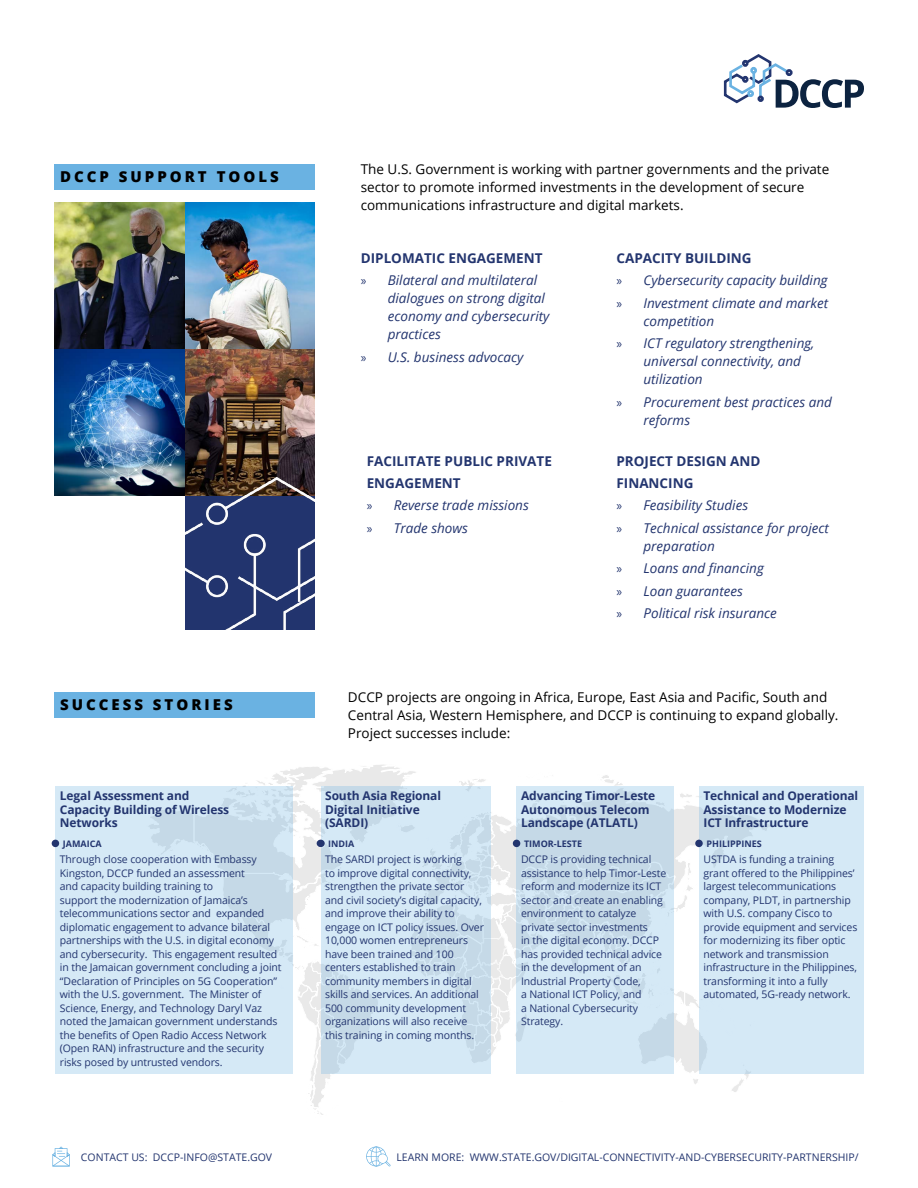
<style>
.page{position:relative;width:918px;height:1188px;background:#fff}
.page>*{position:absolute;margin:0;border:0;box-sizing:border-box;transform-origin:0 0}
.t1{font:800 15px "Open Sans";letter-spacing:.2em;color:#000}
.t2{font:italic 13.5px/18px "Open Sans";color:#23356f}
.t3{font:13.5px/18px "Open Sans";color:#000}
.t4{font:700 13.5px/21.6px "Open Sans";color:#23356f}
.t5{font:700 12px/13.5px "Open Sans";letter-spacing:-.01em;color:#23356f}
.t6{font:10.5px/13.5px "Open Sans";letter-spacing:-.01em;color:#23356f}
.t7{font:700 9px "Open Sans";color:#23356f}
.s1{font-family:"Myriad Pro";font-style:normal}
</style>
<div class="page">
<svg style="left:146px;top:764px;width:627px;height:351px"></svg>
<div style="left:699px;top:787px;width:165px;height:287px;background:#d5e9f6"></div>
<div style="left:55px;top:787px;width:238px;height:287px;background:linear-gradient(to right,#d7ebf8,#cfe3f0)"></div>
<div style="left:321px;top:787px;width:170px;height:287px;background:linear-gradient(to right,#d2e6f3,#cfe3f0)"></div>
<div style="left:517px;top:787px;width:157px;height:287px;background:linear-gradient(to right,#cee2f0,#cce0ee)"></div>
<svg style="left:723px;top:54px;width:141px;height:54px"></svg>
<div style="left:786px;top:69px;width:7px;height:7px;border:3px solid #23356f;border-radius:50%"></div>
<div style="left:54px;top:164px;width:260px;height:26px;background:#6ab2e2"></div>
<img style="left:184px;top:203px;width:130px;height:263px">
<img style="left:54px;top:203px;width:130px;height:293px">
<img style="left:107px;top:466px;width:207px;height:164px">
<div style="left:54px;top:496px;width:130px;height:134px;background:#fff"></div>
<div style="left:54px;top:692px;width:260px;height:26px;background:#6ab2e2"></div>
<div style="left:52px;top:840px;width:7px;height:7px;background:#23356f;border-radius:50%"></div>
<div style="left:317px;top:840px;width:8px;height:7px;background:#23356f;border-radius:50%"></div>
<div style="left:513px;top:840px;width:7px;height:7px;background:#23356f;border-radius:50%"></div>
<div style="left:695px;top:840px;width:8px;height:7px;background:#23356f;border-radius:50%"></div>
<svg style="left:52px;top:1147px;width:18px;height:19px"></svg>
<svg style="left:366px;top:1147px;width:25px;height:19px"></svg>
<h1 class="t1" style="left:60px;top:165px;width:220px">DCCP SUPPORT TOOLS</h1>
<h1 class="t1" style="left:60px;top:693px;width:174px">SUCCESS STORIES</h1>
<p class="t5" style="left:60px;top:789px;width:171px">Legal Assessment and<br>Capacity Building of Wireless<br>Networks</p>
<p class="t6" style="left:60px;top:852px;width:223px">Through close cooperation with Embassy Kingston, DCCP funded an assessment<br>and capacity building training to<br>support the modernization of Jamaica’s telecommunications sector and expanded diplomatic engagement to advance bilateral partnerships with the U.S. in digital economy and cybersecurity. This engagement resulted in the Jamaican government concluding a joint “Declaration of Principles on 5G Cooperation” with the U.S. government. The Minister of Science, Energy, and Technology Daryl Vaz noted the Jamaican government understands the benefits of Open Radio Access Network (Open RAN) infrastructure and the security risks posed by untrusted vendors.</p>
<p class="t7" style="left:63px;top:837px;width:40px">JAMAICA</p>
<p class="t3" style="left:361px;top:160px;width:470px">The U.S. Government is working with partner governments and the private sector to promote informed investments in the development of secure communications infrastructure and digital markets.</p>
<p class="t4" style="left:361px;top:247px;width:183px">DIPLOMATIC ENGAGEMENT</p>
<p class="t4" style="left:616px;top:247px;width:137px">CAPACITY BUILDING</p>
<p class="t2" style="left:388px;top:271px;width:163px;text-indent:-27px"><span class="s1">»</span> Bilateral and multilateral dialogues on strong digital economy and cybersecurity practices</p>
<p class="t2" style="left:616px;top:269px;width:213px;line-height:22.5px"><span class="s1">»</span> Cybersecurity capacity building <span class="s1">»</span> Investment climate and market</p>
<p class="t2" style="left:616px;top:309px;width:200px;line-height:22.5px;text-indent:27px">competition<br><span class="s1">»</span> ICT regulatory strengthening,</p>
<p class="t2" style="left:643px;top:352px;width:159px">universal connectivity, and utilization</p>
<p class="t2" style="left:361px;top:348px;width:164px"><span class="s1">»</span> U.S. business advocacy</p>
<p class="t2" style="left:643px;top:393px;width:190px;text-indent:-27px"><span class="s1">»</span> Procurement best practices and reforms</p>
<p class="t4" style="left:367px;top:450px;width:187px">FACILITATE PUBLIC PRIVATE<br>ENGAGEMENT</p>
<p class="t4" style="left:616px;top:450px;width:146px">PROJECT DESIGN AND<br>FINANCING</p>
<p class="t2" style="left:367px;top:496px;width:164px"><span class="s1">»</span> Reverse trade missions</p>
<p class="t2" style="left:616px;top:496px;width:133px"><span class="s1">»</span> Feasibility Studies</p>
<p class="t2" style="left:367px;top:519px;width:103px"><span class="s1">»</span> Trade shows</p>
<p class="t2" style="left:643px;top:519px;width:187px;text-indent:-27px"><span class="s1">»</span> Technical assistance for project preparation</p>
<p class="t2" style="left:616px;top:557px;width:162px;line-height:22.5px"><span class="s1">»</span> Loans and financing<br><span class="s1">»</span> Loan guarantees<br><span class="s1">»</span> Political risk insurance</p>
<p class="t3" style="left:348px;top:688px;width:492px">DCCP projects are ongoing in Africa, Europe, East Asia and Pacific, South and<br>Central Asia, Western Hemisphere, and DCCP is continuing to expand globally.<br>Project successes include:</p>
<p class="t5" style="left:325px;top:789px;width:117px">South Asia Regional<br>Digital Initiative (SARDI)</p>
<p class="t7" style="left:328px;top:837px;width:28px">INDIA</p>
<p class="t6" style="left:325px;top:852px;width:160px">The SARDI project is working<br>to improve digital connectivity, strengthen the private sector and civil society’s digital capacity, and improve their ability to engage on ICT policy issues. Over<br>10,000 women entrepreneurs have been trained and 100 centers established to train community members in digital skills and services. An additional<br>500 community development organizations will also receive this training in coming months.</p>
<p class="t5" style="left:521px;top:789px;width:136px">Advancing Timor-Leste<br>Autonomous Telecom<br>Landscape (ATLATL)</p>
<p class="t6" style="left:521px;top:852px;width:147px">DCCP is providing technical assistance to help Timor-Leste reform and modernize its ICT sector and create an enabling environment to catalyze private sector investments<br>in the digital economy. DCCP has provided technical advice in the development of an<br>Industrial Property Code,<br>a National ICT Policy, and<br>a National Cybersecurity<br>Strategy.</p>
<p class="t7" style="left:524px;top:837px;width:60px">TIMOR-LESTE</p>
<p class="t5" style="left:704px;top:789px;width:156px">Technical and Operational<br>Assistance to Modernize<br>ICT Infrastructure</p>
<p class="t6" style="left:704px;top:852px;width:155px">USTDA is funding a training grant offered to the Philippines’ largest telecommunications company, PLDT, in partnership with U.S. company Cisco to provide equipment and services for modernizing its fiber optic network and transmission infrastructure in the Philippines, transforming it into a fully automated, 5G-ready network.</p>
<p class="t7" style="left:706px;top:837px;width:57px">PHILIPPINES</p>
<p class="t6" style="left:81px;top:1150px;width:193px">CONTACT US: DCCP-INFO@STATE.GOV</p>
<p class="t6" style="left:397px;top:1150px;width:464px">LEARN MORE: WWW.STATE.GOV/DIGITAL-CONNECTIVITY-AND-CYBERSECURITY-PARTNERSHIP/</p>
</div>
